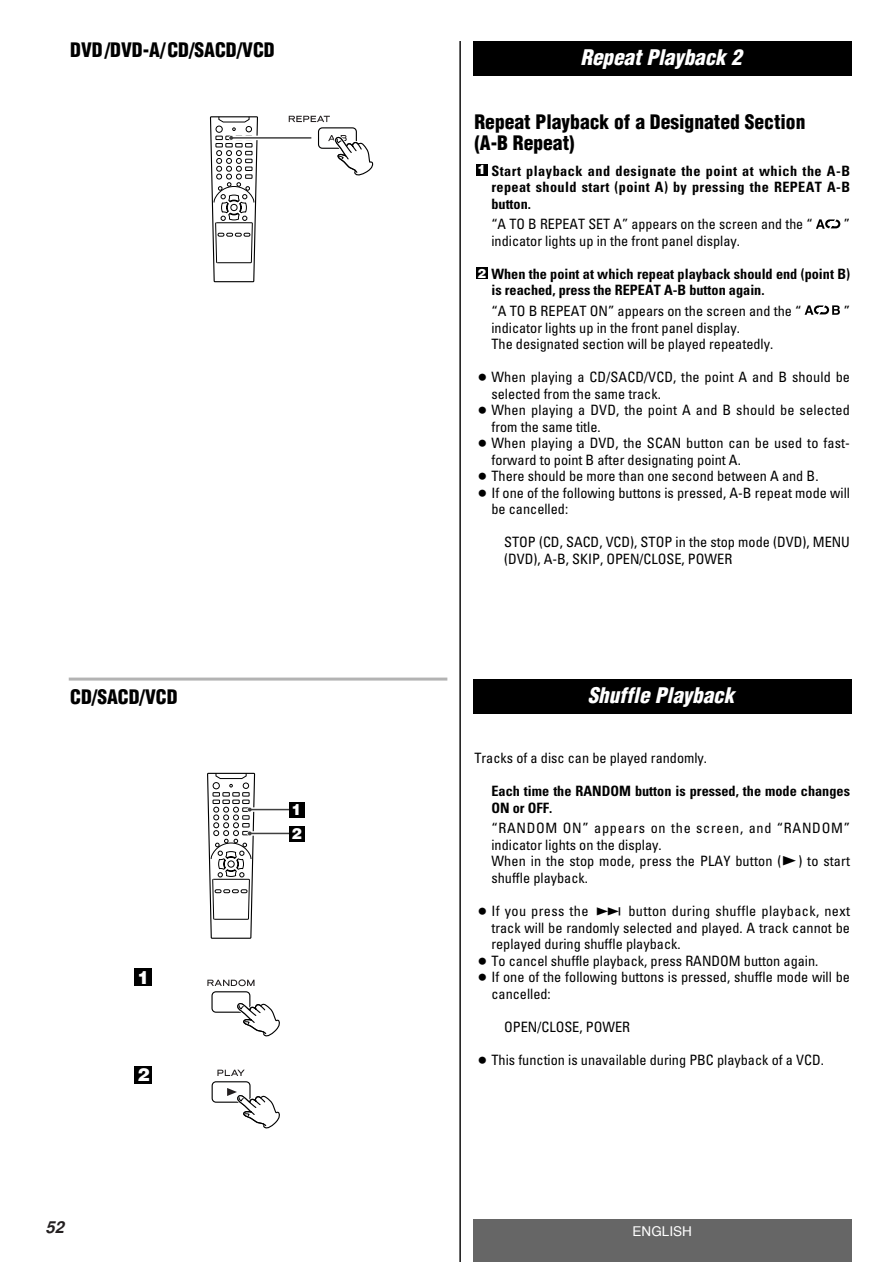
<style>
.page{position:relative;width:893px;height:1262px;background:#fff}
.page>*{position:absolute;margin:0;border:0;box-sizing:border-box;transform-origin:0 0}
.t1{font:italic 900 condensed 21px "Helvetica";color:#fff}
.t2{font:900 condensed 19.5px/21px "Helvetica";color:#000}
.t3{font:900 18px "Helvetica";color:#fff}
.t4{font:italic 700 16.5px "Helvetica";color:#231f20}
.t5{font:900 15.3px/23.7px "Helvetica";color:#fff}
.t6{font:condensed 14.25px/16.5px "Univers";color:#000}
.t7{font:700 condensed 14.25px/16.5px "Univers";color:#000}
.t8{font:condensed 14.25px "Univers";letter-spacing:.025em;color:#000}
.t9{font:13.5px "Helvetica";color:#fff}
.t10{font:900 12.75px "Helvetica";color:#fff}
.s1{font-family:"Teac Font";font-stretch:normal}
</style>
<div class="page">
<div style="left:473px;top:1219px;width:378px;height:43px;background:#666"></div>
<div style="left:473px;top:41px;width:378px;height:34px;background:#000"></div>
<hr style="left:460px;top:41px;width:1px;height:1221px;background:#000">
<svg style="left:804px;top:305px;width:35px;height:10px"></svg>
<div style="left:476px;top:267px;width:12px;height:12px;background:#000"></div>
<svg style="left:816px;top:219px;width:24px;height:10px"></svg>
<div style="left:476px;top:164px;width:12px;height:11px;background:#000"></div>
<div style="left:473px;top:679px;width:378px;height:34px;background:#000"></div>
<svg style="left:211px;top:1069px;width:69px;height:60px"></svg>
<div style="left:134px;top:1066px;width:18px;height:17px;background:#000"></div>
<div style="left:134px;top:968px;width:18px;height:18px;background:#000"></div>
<hr style="left:250px;top:832px;width:42px;height:2px;background:#404040">
<svg style="left:283px;top:808px;width:6px;height:3px"></svg>
<hr style="left:250px;top:809px;width:42px;height:1px;background:#404040">
<svg style="left:207px;top:772px;width:76px;height:265px"></svg>
<div style="left:289px;top:802px;width:15px;height:15px;background:#000"></div>
<div style="left:289px;top:826px;width:15px;height:15px;background:#000"></div>
<hr style="left:231px;top:137px;width:80px;height:2px;background:#404040">
<svg style="left:209px;top:116px;width:49px;height:167px"></svg>
<svg style="left:289px;top:116px;width:85px;height:60px"></svg>
<hr style="left:69px;top:677px;width:378px;height:3px;background:#b3b3b3">
<h2 class="t2" style="left:70px;top:41px;width:206px">DVD/DVD-A/CD/SACD/VCD</h2>
<h2 class="t2" style="left:70px;top:687px;width:109px">CD/SACD/VCD</h2>
<p class="t3" style="left:137px;top:970px;width:14px">1</p>
<p class="t3" style="left:137px;top:1068px;width:14px">2</p>
<p class="t5" style="left:291px;top:799px;width:12px">1<br>2</p>
<h1 class="t1" style="left:580px;top:50px;width:163px">Repeat Playback 2</h1>
<h2 class="t2" style="left:474px;top:113px;width:332px">Repeat Playback of a Designated Section (A-B Repeat)</h2>
<p class="t7" style="left:491px;top:164px;width:360px;text-align:justify">Start playback and designate the point at which the A-B repeat should start (point A) by pressing the REPEAT A-B button.</p>
<p class="t6" style="left:491px;top:217px;width:323px">“A TO B REPEAT SET A” appears on the screen and the “</p>
<p class="t6" style="left:843px;top:217px;width:8px">”</p>
<p class="t6" style="left:491px;top:234px;width:250px">indicator lights up in the front panel display.</p>
<p class="t7" style="left:491px;top:267px;width:360px">When the point at which repeat playback should end (point B) is reached, press the REPEAT A-B button again.</p>
<p class="t6" style="left:491px;top:304px;width:311px">“A TO B REPEAT ON” appears on the screen and the “</p>
<p class="t6" style="left:843px;top:304px;width:8px">”</p>
<p class="t6" style="left:491px;top:320px;width:283px">indicator lights up in the front panel display.<br>The designated section will be played repeatedly.</p>
<p class="t6" style="left:478px;top:370px;width:373px"><span class="s1">&lt;</span> When playing a CD/SACD/VCD, the point A and B should be</p>
<p class="t6" style="left:491px;top:386px;width:171px">selected from the same track.</p>
<p class="t6" style="left:478px;top:403px;width:373px"><span class="s1">&lt;</span> When playing a DVD, the point A and B should be selected</p>
<p class="t6" style="left:491px;top:419px;width:111px">from the same title.</p>
<p class="t6" style="left:478px;top:436px;width:373px"><span class="s1">&lt;</span> When playing a DVD, the SCAN button can be used to fast-</p>
<p class="t6" style="left:491px;top:452px;width:251px">forward to point B after designating point A.</p>
<p class="t6" style="left:478px;top:469px;width:341px"><span class="s1">&lt;</span> There should be more than one second between A and B.</p>
<p class="t6" style="left:478px;top:485px;width:373px"><span class="s1">&lt;</span> If one of the following buttons is pressed, A-B repeat mode will</p>
<p class="t6" style="left:491px;top:502px;width:78px">be cancelled:</p>
<p class="t6" style="left:504px;top:535px;width:347px">STOP (CD, SACD, VCD), STOP in the stop mode (DVD), MENU (DVD), A-B, SKIP, OPEN/CLOSE, POWER</p>
<p class="t10" style="left:477px;top:165px;width:10px">1</p>
<p class="t10" style="left:477px;top:268px;width:10px">2</p>
<h1 class="t1" style="left:587px;top:687px;width:148px">Shuffle Playback</h1>
<p class="t6" style="left:474px;top:751px;width:234px">Tracks of a disc can be played randomly.</p>
<p class="t7" style="left:491px;top:784px;width:360px">Each time the RANDOM button is pressed, the mode changes<br>ON or OFF.</p>
<p class="t6" style="left:491px;top:821px;width:360px">“RANDOM ON” appears on the screen, and “RANDOM” indicator lights on the display.<br>When in the stop mode, press the PLAY button (<span class="s1">y</span>) to start shuffle playback.</p>
<p class="t8" style="left:478px;top:905px;width:373px"><span class="s1">&lt;</span> If you press the <span class="s1">/</span> button during shuffle playback, next</p>
<p class="t6" style="left:491px;top:920px;width:360px">track will be randomly selected and played. A track cannot be</p>
<p class="t6" style="left:491px;top:937px;width:191px">replayed during shuffle playback.</p>
<p class="t6" style="left:478px;top:953px;width:341px"><span class="s1">&lt;</span> To cancel shuffle playback, press RANDOM button again.</p>
<p class="t6" style="left:478px;top:970px;width:373px"><span class="s1">&lt;</span> If one of the following buttons is pressed, shuffle mode will be</p>
<p class="t6" style="left:491px;top:986px;width:61px">cancelled:</p>
<p class="t6" style="left:504px;top:1019px;width:127px">OPEN/CLOSE, POWER</p>
<p class="t6" style="left:478px;top:1052px;width:347px"><span class="s1">&lt;</span> This function is unavailable during PBC playback of a VCD.</p>
<p class="t4" style="left:46px;top:1220px;width:20px">52</p>
<p class="t9" style="left:632px;top:1226px;width:61px">ENGLISH</p>
</div>
